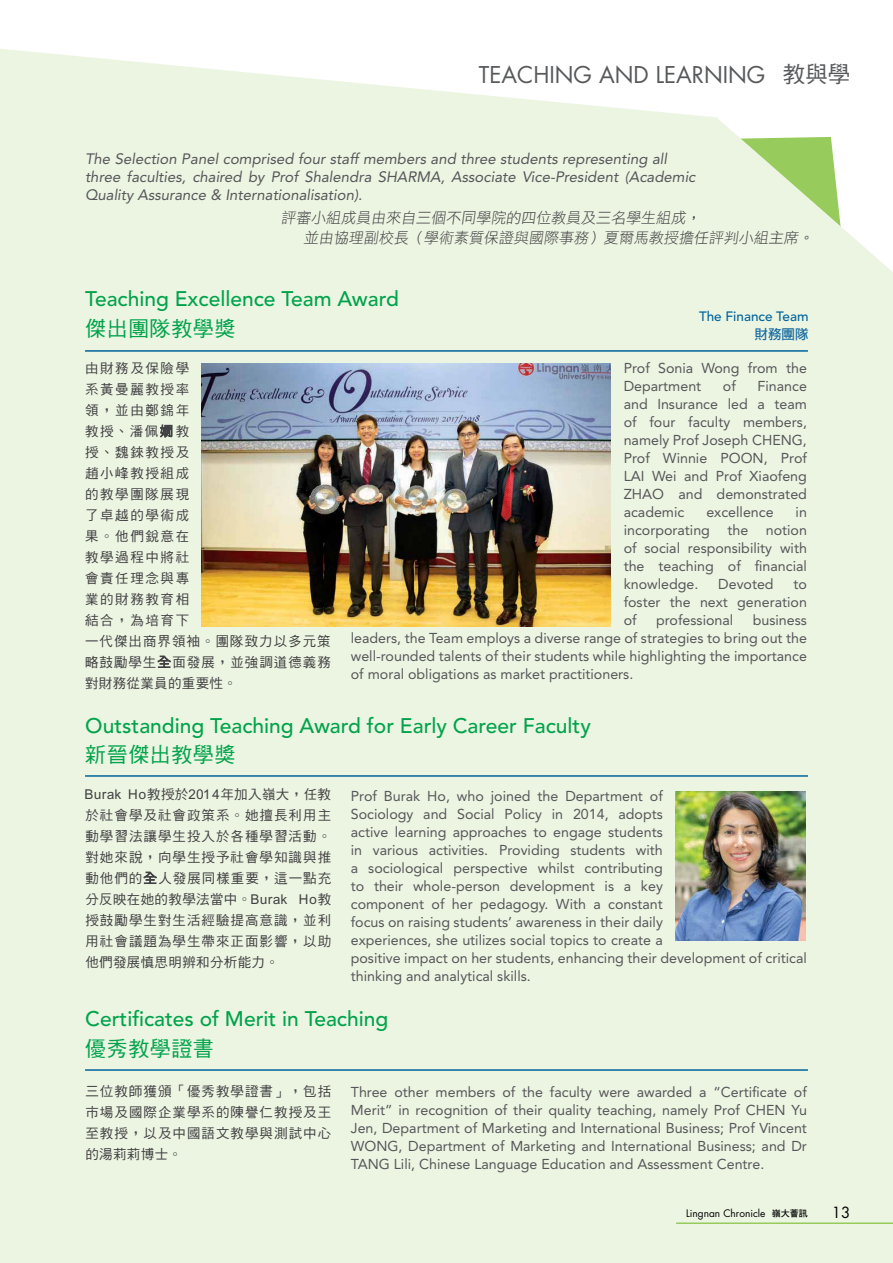
<style>
.page{position:relative;width:893px;height:1263px;background:#fff}
.page>*{position:absolute;margin:0;border:0;box-sizing:border-box;transform-origin:0 0}
.t1{font:22.5px "Futura";color:#58595b}
.t2{font:500 21px "Avenir";color:#00a34b}
.t3{font:21px "DF Hei Md HK BF";letter-spacing:.025em;color:#00a34b}
.t4{font:italic 15px/18px "Avenir";color:#565659}
.t5{font:15px/20.2px "DF Li Hei Lt HK BF";color:#414042}
.t6{font:15px "Futura";color:#000}
.t7{font:14.25px/18px "Avenir";color:#565659;text-align:justify}
.t8{font:13.5px/21px "DF Hei Md HK BF";letter-spacing:.075em;color:#414042;text-align:justify}
.t9{font:13.5px/21px "DF Hei Md HK BF";letter-spacing:.12em;color:#414042}
.t10{font:500 13.5px "Avenir";color:#00639b}
.t11{font:13.5px "DF Li Hei Md HK BF";color:#186ca1}
.t12{font:10.2px "Futura";color:#000}
.s1{font-family:"DF Hei Md HK BF"}
.s2{font-family:"DF Hei Lt HK BF"}
.s3{font-family:"DF Hei Bd HK BF";font-size:9px}
</style>
<div class="page">
<div style="left:0;top:49px;width:893px;height:1214px;background:#ecf5e2"></div>
<svg style="left:160px;top:424px;width:12px;height:13px"></svg>
<svg style="left:158px;top:656px;width:13px;height:12px"></svg>
<svg style="left:144px;top:872px;width:13px;height:12px"></svg>
<img style="left:202px;top:363px;width:409px;height:264px">
<hr style="left:676px;top:1222px;width:217px;height:2px;background:#97cb5b">
<hr style="left:85px;top:350px;width:723px;height:2px;background:#00639b">
<hr style="left:85px;top:775px;width:723px;height:2px;background:#00639b">
<hr style="left:85px;top:1069px;width:723px;height:2px;background:#00639b">
<img style="left:676px;top:792px;width:130px;height:148px">
<h1 class="t1" style="left:479px;top:61px;width:373px">TEACHING AND LEARNING <span class="s1">教與學</span></h1>
<p class="t4" style="left:85px;top:150px;width:612px">The Selection Panel comprised four staff members and three students representing all three faculties, chaired by Prof Shalendra SHARMA, Associate Vice-President (Academic<br>Quality Assurance &amp; Internationalisation).</p>
<p class="t5" style="left:303px;top:208px;width:514px;text-indent:-23px">評審小組成員由來自三個不同學院的四位教員及三名學生組成，<br>並由協理副校長（學術素質保證與國際事務）夏爾馬教授擔任評判小組主席。</p>
<h2 class="t2" style="left:85px;top:287px;width:315px">Teaching Excellence Team Award</h2>
<h2 class="t3" style="left:85px;top:317px;width:152px">傑出團隊教學獎</h2>
<p class="t10" style="left:699px;top:309px;width:111px">The Finance Team</p>
<p class="t11" style="left:755px;top:328px;width:55px">財務團隊</p>
<p class="t9" style="left:85px;top:358px;width:247px">由財務及保險學<br>系黃曼麗教授率<br>領，並由鄭錦年<br>教授、潘佩<span class="s2">嫺</span>教<br>授、魏錸教授及<br>趙小峰教授組成<br>的教學團隊展現<br>了卓越的學術成<br>果。他們銳意在<br>教學過程中將社<br>會責任理念與專<br>業的財務教育相<br>結合，為培育下<br>一代傑出商界領袖。團隊致力以多元策略鼓勵學生<span class="s2">全</span>面發展，並強調道德義務對財務從業員的重要性。</p>
<p class="t7" style="left:624px;top:359px;width:185px">Prof Sonia Wong from the<br>Department</p>
<p class="t7" style="left:723px;top:377px;width:14px">of</p>
<p class="t7" style="left:624px;top:377px;width:185px;text-indent:134px">Finance and Insurance led a team of four faculty members, namely Prof Joseph CHENG, Prof Winnie POON, Prof LAI Wei and Prof Xiaofeng ZHAO and demonstrated academic</p>
<p class="t7" style="left:706px;top:503px;width:69px">excellence</p>
<p class="t7" style="left:624px;top:503px;width:185px;text-indent:172px">in incorporating the notion of social responsibility with the teaching of financial knowledge.</p>
<p class="t7" style="left:718px;top:575px;width:57px">Devoted</p>
<p class="t7" style="left:624px;top:575px;width:185px;text-indent:170px">to foster the next generation of</p>
<p class="t7" style="left:656px;top:611px;width:79px">professional</p>
<p class="t7" style="left:351px;top:611px;width:458px;text-indent:402px">business leaders, the Team employs a diverse range of strategies to bring out the well-rounded talents of their students while highlighting the importance of moral obligations as market practitioners.</p>
<h2 class="t2" style="left:85px;top:714px;width:507px">Outstanding Teaching Award for Early Career Faculty</h2>
<h2 class="t3" style="left:85px;top:744px;width:152px">新晉傑出教學獎</h2>
<p class="t8" style="left:85px;top:784px;width:247px">Burak Ho教授於2014年加入嶺大，任教於社會學及社會政策系。她擅長利用主動學習法讓學生投入於各種學習活動。對她來說，向學生授予社會學知識與推動他們的<span class="s2">全</span>人發展同樣重要，這一點充分反映在她的教學法當中。Burak Ho教授鼓勵學生對生活經驗提高意識，並利用社會議題為學生帶來正面影響，以助他們發展慎思明辨和分析能力。</p>
<p class="t7" style="left:351px;top:787px;width:458px;text-align:left">Prof Burak Ho, who joined the Department of<br>Sociology and Social Policy in 2014, adopts<br>active learning approaches to engage students<br>in various activities. Providing students with<br>a sociological perspective whilst contributing<br>to their whole-person development is a key<br>component of her pedagogy. With a constant<br>focus on raising students’ awareness in their daily<br>experiences, she utilizes social topics to create a<br>positive impact on her students, enhancing their development of critical thinking and analytical skills.</p>
<h2 class="t2" style="left:85px;top:1007px;width:304px">Certificates of Merit in Teaching</h2>
<h2 class="t3" style="left:85px;top:1038px;width:130px">優秀教學證書</h2>
<p class="t8" style="left:85px;top:1080px;width:247px">三位教師獲頒「優秀教學證書」，包括市場及國際企業學系的陳譽仁教授及王至教授，以及中國語文教學與測試中心的湯莉莉博士。</p>
<p class="t7" style="left:351px;top:1083px;width:458px">Three other members of the faculty were awarded a “Certificate of Merit” in recognition of their quality teaching, namely Prof CHEN Yu Jen, Department of Marketing and International Business; Prof Vincent WONG, Department of Marketing and International Business; and Dr TANG Lili, Chinese Language Education and Assessment Centre.</p>
<p class="t12" style="left:686px;top:1207px;width:123px">Lingnan Chronicle <span class="s3">嶺大薈訊</span></p>
<p class="t6" style="left:832px;top:1203px;width:20px">13</p>
</div>
